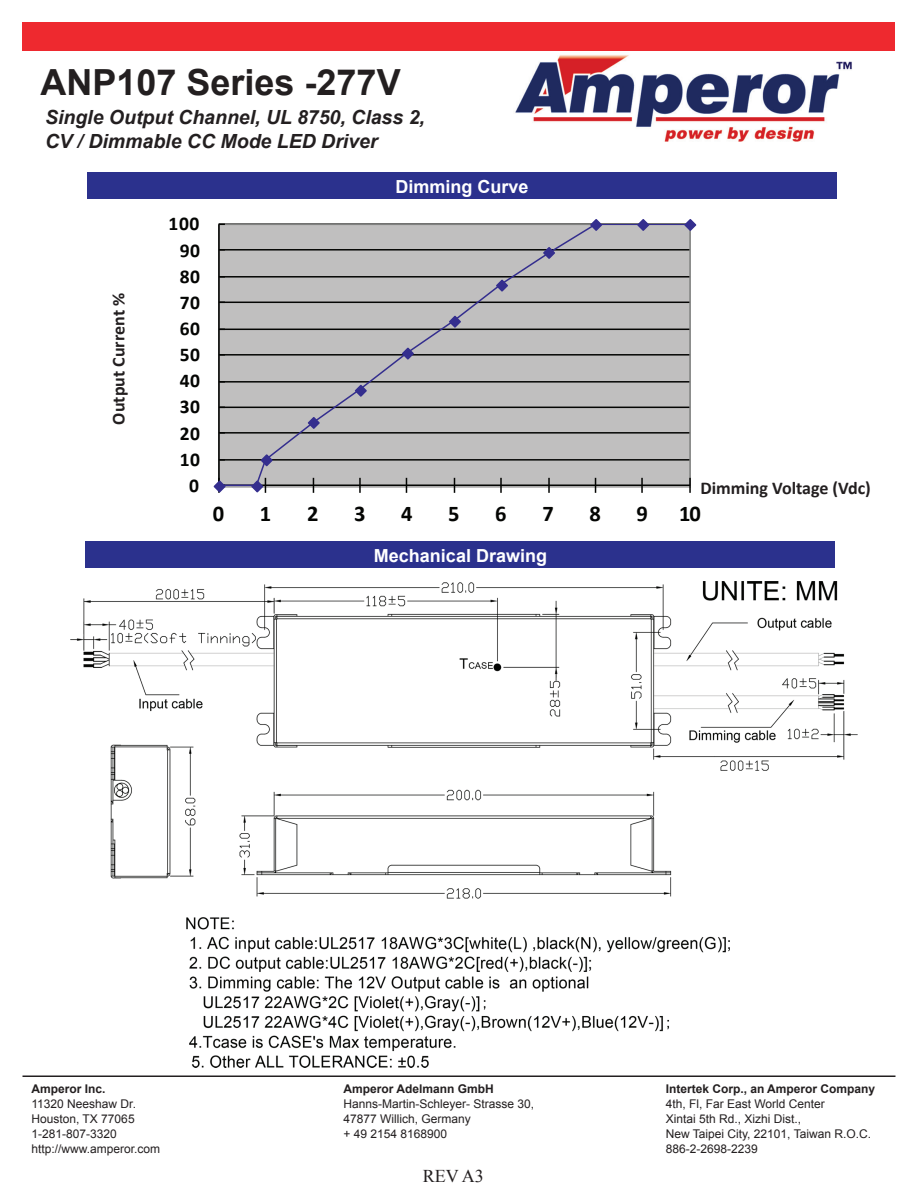
<style>
.page{position:relative;width:918px;height:1188px;background:#fff}
.page>*{position:absolute;margin:0;border:0;box-sizing:border-box;transform-origin:0 0}
.t1{font:700 36px "Arial";color:#231f20}
.t2{font:700 22.5px "Calibri";color:#040503}
.t3{font:italic 700 19.5px/23.4px "Arial";color:#231f20}
.t4{font:700 19.5px "Calibri";letter-spacing:.03em;color:#040503}
.t5{font:700 18px "Calibri";color:#231f20}
.t6{font:700 18px "Arial";color:#fff}
.t7{font:18px "Times New Roman";color:#231f20}
.t8{font:12px/15px "Arial";color:#231f20}
.t9{font:700 12px "Arial";color:#231f20}
</style>
<div class="page">
<img style="left:71px;top:581px;width:787px;height:486px">
<hr style="left:22px;top:1076px;width:874px;height:1px;background:#231f20">
<img style="left:515px;top:55px;width:337px;height:87px">
<div style="left:22px;top:22px;width:874px;height:29px;background:#ee292f"></div>
<div style="left:87px;top:172px;width:750px;height:28px;background:#2b318d"></div>
<hr style="left:218px;top:224px;width:2px;height:261px;background:#040503">
<svg style="left:359px;top:487px;width:2px;height:6px"></svg>
<svg style="left:500px;top:487px;width:2px;height:6px"></svg>
<svg style="left:548px;top:487px;width:2px;height:6px"></svg>
<svg style="left:641px;top:487px;width:2px;height:6px"></svg>
<svg style="left:689px;top:487px;width:2px;height:6px"></svg>
<svg style="left:219px;top:224px;width:472px;height:263px;background:#b3b2b3"></svg>
<svg style="left:213px;top:478px;width:14px;height:15px"></svg>
<svg style="left:250px;top:478px;width:16px;height:15px"></svg>
<svg style="left:259px;top:453px;width:15px;height:15px"></svg>
<svg style="left:306px;top:416px;width:15px;height:14px"></svg>
<svg style="left:353px;top:383px;width:15px;height:15px"></svg>
<svg style="left:401px;top:346px;width:14px;height:15px"></svg>
<svg style="left:448px;top:314px;width:14px;height:15px"></svg>
<svg style="left:495px;top:278px;width:14px;height:15px"></svg>
<svg style="left:542px;top:246px;width:14px;height:14px"></svg>
<svg style="left:589px;top:219px;width:15px;height:13px"></svg>
<svg style="left:636px;top:219px;width:15px;height:13px"></svg>
<svg style="left:683px;top:219px;width:14px;height:13px"></svg>
<div style="left:86px;top:542px;width:750px;height:26px;background:#2b318d"></div>
<h1 class="t1" style="left:40px;top:59px;width:362px">ANP107 Series -277V</h1>
<h3 class="t3" style="left:45px;top:106px;width:381px">Single Output Channel, UL 8750, Class 2,<br>CV / Dimmable CC Mode LED Driver</h3>
<h3 class="t6" style="left:395px;top:175px;width:135px">Dimming Curve</h3>
<h3 class="t4" style="left:169px;top:211px;width:32px">100</h3>
<h3 class="t4" style="left:180px;top:238px;width:22px">90</h3>
<h3 class="t5" style="left:107px;top:424px;width:133px;rotate:-90deg">Output Current %</h3>
<h3 class="t4" style="left:180px;top:264px;width:22px">80</h3>
<h3 class="t4" style="left:180px;top:290px;width:22px">70</h3>
<h3 class="t4" style="left:180px;top:316px;width:22px">60</h3>
<h3 class="t4" style="left:180px;top:342px;width:22px">50</h3>
<h3 class="t4" style="left:180px;top:368px;width:22px">40</h3>
<h3 class="t4" style="left:180px;top:395px;width:22px">30</h3>
<h3 class="t4" style="left:180px;top:421px;width:22px">20</h3>
<h3 class="t4" style="left:180px;top:447px;width:22px">10</h3>
<h3 class="t4" style="left:189px;top:473px;width:11px">0</h3>
<h3 class="t5" style="left:700px;top:476px;width:172px">Dimming Voltage (Vdc)</h3>
<h2 class="t2" style="left:213px;top:499px;width:13px">0</h2>
<h2 class="t2" style="left:260px;top:499px;width:13px">1</h2>
<h2 class="t2" style="left:307px;top:499px;width:13px">2</h2>
<h2 class="t2" style="left:354px;top:499px;width:13px">3</h2>
<h2 class="t2" style="left:401px;top:499px;width:13px">4</h2>
<h2 class="t2" style="left:448px;top:499px;width:13px">5</h2>
<h2 class="t2" style="left:495px;top:499px;width:13px">6</h2>
<h2 class="t2" style="left:542px;top:499px;width:13px">7</h2>
<h2 class="t2" style="left:589px;top:499px;width:13px">8</h2>
<h2 class="t2" style="left:636px;top:499px;width:13px">9</h2>
<h2 class="t2" style="left:679px;top:499px;width:23px">10</h2>
<h3 class="t6" style="left:374px;top:544px;width:175px">Mechanical Drawing</h3>
<p class="t9" style="left:32px;top:1081px;width:76px">Amperor Inc.</p>
<p class="t8" style="left:32px;top:1097px;width:130px">11320 Neeshaw Dr.<br>Houston, TX 77065<br>1-281-807-3320 http://www.amperor.com</p>
<p class="t9" style="left:344px;top:1080px;width:152px">Amperor Adelmann GmbH</p>
<p class="t8" style="left:344px;top:1096px;width:192px">Hanns-Martin-Schleyer- Strasse 30,<br>47877 Willich, Germany<br>+ 49 2154 8168900</p>
<h3 class="t7" style="left:423px;top:1164px;width:63px">REV A3</h3>
<p class="t9" style="left:666px;top:1080px;width:211px">Intertek Corp., an Amperor Company</p>
<p class="t8" style="left:666px;top:1096px;width:207px">4th, Fl, Far East World Center<br>Xintai 5th Rd., Xizhi Dist.,<br>New Taipei City, 22101, Taiwan R.O.C.<br>886-2-2698-2239</p>
</div>
